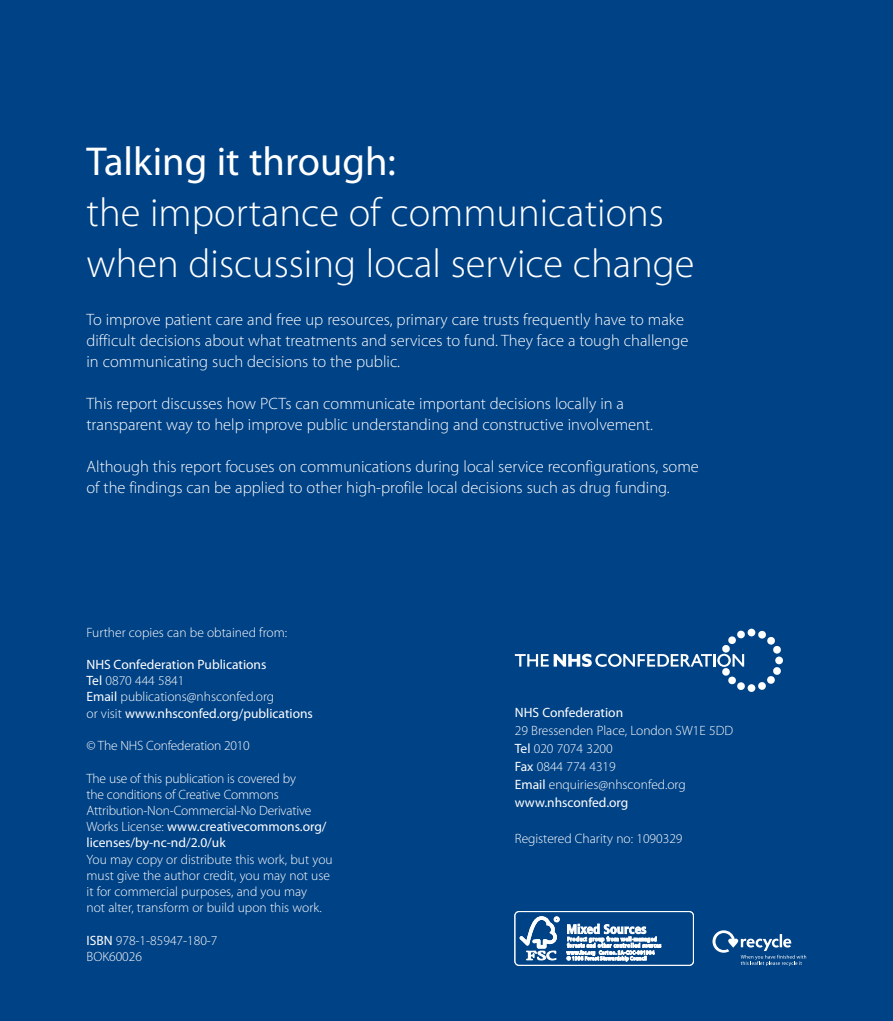
<style>
.page{position:relative;width:893px;height:1021px;background:#fff}
.page>*{position:absolute;margin:0;border:0;box-sizing:border-box;transform-origin:0 0}
.t1{font:300 40.5px/51px "Myriad Pro";color:#fff}
.t2{font:40.5px "Myriad Pro";color:#fff}
.t3{font:300 16.5px/21px "Myriad Pro";color:#fff}
.t4{font:300 13.5px/16.2px "Myriad Pro";color:#fff}
.t5{font:13.5px/16.2px "Myriad Pro";color:#fff}
.s1{font-weight:300}
.s2{font-weight:400}
</style>
<div class="page">
<div style="left:0;top:0;width:893px;height:1020px;background:#004286"></div>
<div style="left:748px;top:628px;width:7px;height:8px;background:#fff;border-radius:50%"></div>
<svg style="left:758px;top:630px;width:25px;height:60px"></svg>
<div style="left:748px;top:684px;width:7px;height:8px;background:#fff;border-radius:50%"></div>
<svg style="left:515px;top:630px;width:230px;height:60px"></svg>
<svg style="left:712px;top:930px;width:94px;height:36px"></svg>
<div style="left:515px;top:911px;width:179px;height:54px;border:1px solid #fff;border-radius:4px"></div>
<svg style="left:520px;top:916px;width:40px;height:44px"></svg>
<svg style="left:566px;top:923px;width:96px;height:43px"></svg>
<h1 class="t2" style="left:87px;top:146px;width:311px">Talking it through:</h1>
<h1 class="t1" style="left:87px;top:190px;width:609px">the importance of communications when discussing local service change</h1>
<p class="t3" style="left:87px;top:310px;width:603px">To improve patient care and free up resources, primary care trusts frequently have to make difficult decisions about what treatments and services to fund. They face a tough challenge in communicating such decisions to the public.</p>
<p class="t3" style="left:87px;top:394px;width:568px">This report discusses how PCTs can communicate important decisions locally in a transparent way to help improve public understanding and constructive involvement.</p>
<p class="t3" style="left:87px;top:457px;width:614px">Although this report focuses on communications during local service reconfigurations, some of the findings can be applied to other high-profile local decisions such as drug funding.</p>
<p class="t4" style="left:87px;top:625px;width:202px">Further copies can be obtained from:</p>
<p class="t5" style="left:87px;top:657px;width:228px">NHS Confederation Publications<br>Tel <span class="s1">0870 444 5841<br></span>Email <span class="s1">publications@nhsconfed.org<br>or visit</span> www.nhsconfed.org/publications</p>
<p class="t4" style="left:87px;top:738px;width:165px">© The NHS Confederation 2010</p>
<p class="t4" style="left:87px;top:771px;width:241px">The use of this publication is covered by<br>the conditions of Creative Commons Attribution-Non-Commercial-No Derivative Works License: <span class="s2">www.creativecommons.org/ licenses/by-nc-nd/2.0/uk</span></p>
<p class="t4" style="left:87px;top:852px;width:248px">You may copy or distribute this work, but you must give the author credit, you may not use it for commercial purposes, and you may<br>not alter, transform or build upon this work.</p>
<p class="t4" style="left:87px;top:933px;width:133px"><span class="s2">ISBN</span> 978-1-85947-180-7<br>BOK60026</p>
<p class="t5" style="left:515px;top:705px;width:110px">NHS Confederation</p>
<p class="t4" style="left:515px;top:722px;width:220px;line-height:18px">29 Bressenden Place, London SW1E 5DD<br><span class="s2">Tel</span> 020 7074 3200<br><span class="s2">Fax</span> 0844 774 4319<br><span class="s2">Email</span> enquiries@nhsconfed.org <span class="s2">www.nhsconfed.org</span></p>
<p class="t4" style="left:515px;top:831px;width:169px">Registered Charity no: 1090329</p>
</div>
